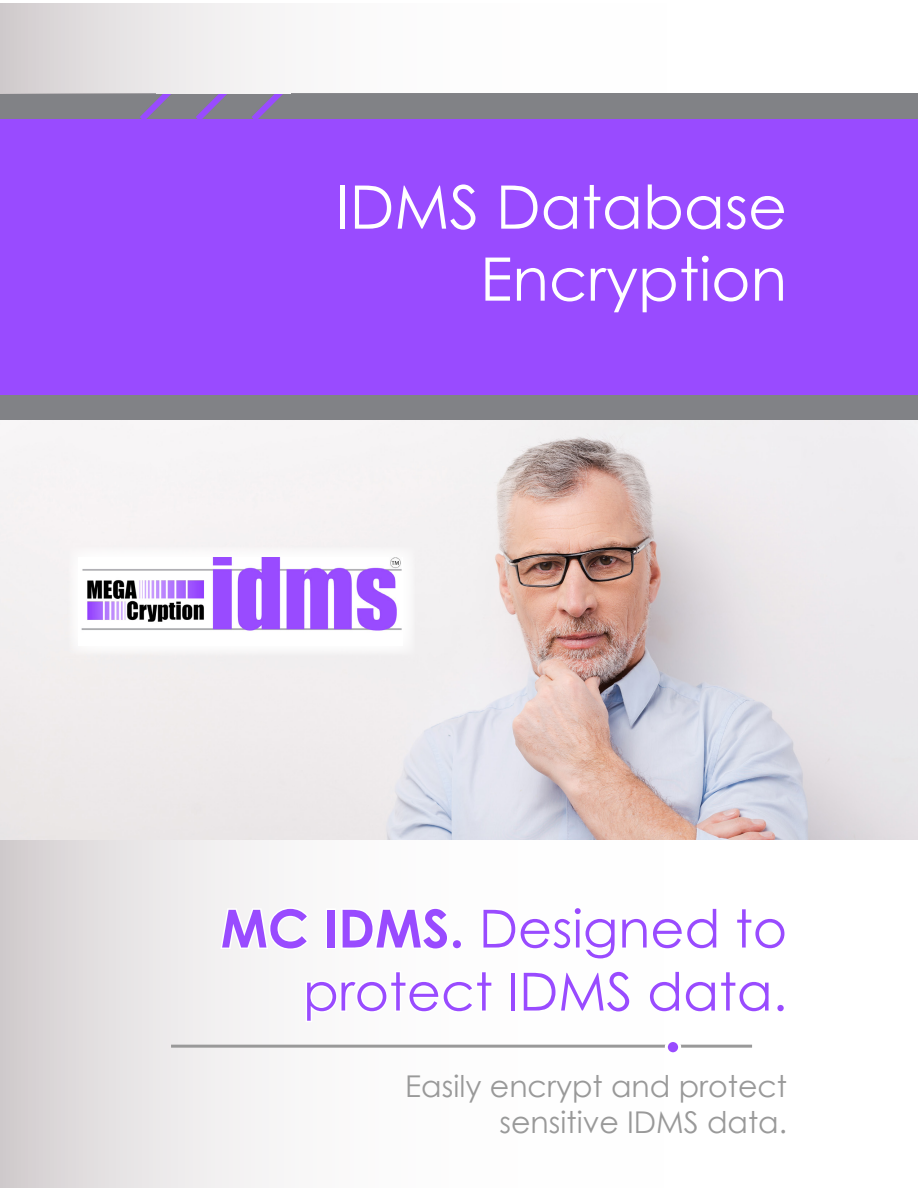
<style>
.page{position:relative;width:918px;height:1188px;background:#fff}
.page>*{position:absolute;margin:0;border:0;box-sizing:border-box;transform-origin:0 0}
.t1{font:60px "Century Gothic";color:#fff}
.t2{font:52.5px "Century Gothic";color:#994bff}
.t3{font:30px "Century Gothic";color:#999}
.s1{font-weight:700}
</style>
<div class="page">
<svg style="left:0;top:840px;width:752px;height:348px"></svg>
<hr style="left:171px;top:1045px;width:581px;height:3px;background:#999">
<div style="left:666px;top:1041px;width:14px;height:13px;background:#994bff;border-radius:50%"></div>
<div style="left:665px;top:1039px;width:16px;height:16px;border:3px solid #fff;border-radius:50%"></div>
<svg style="left:219px;top:906px;width:92px;height:45px"></svg>
<svg style="left:340px;top:906px;width:125px;height:46px"></svg>
<svg style="left:481px;top:904px;width:238px;height:58px"></svg>
<svg style="left:734px;top:906px;width:18px;height:45px"></svg>
<svg style="left:304px;top:969px;width:190px;height:55px"></svg>
<svg style="left:521px;top:968px;width:112px;height:46px"></svg>
<svg style="left:647px;top:969px;width:105px;height:46px"></svg>
<div style="left:0;top:116px;width:918px;height:279px;background:#994bff"></div>
<div style="left:0;top:93px;width:918px;height:26px;background:#818286"></div>
<svg style="left:133px;top:93px;width:46px;height:26px"></svg>
<svg style="left:245px;top:93px;width:45px;height:26px"></svg>
<svg style="left:189px;top:93px;width:45px;height:26px"></svg>
<div style="left:0;top:395px;width:918px;height:25px;background:#818286"></div>
<svg style="left:0;top:3px;width:270px;height:90px"></svg>
<img style="left:0;top:420px;width:918px;height:420px">
<div style="left:69px;top:547px;width:346px;height:108px;background:#fff"></div>
<img style="left:81px;top:557px;width:321px;height:74px">
<p class="t1" style="left:336px;top:165px;width:452px">IDMS Database</p>
<p class="t1" style="left:480px;top:237px;width:308px">Encryption</p>
<p class="t2" style="left:221px;top:892px;width:568px"><span class="s1">MC IDMS.</span> Designed to</p>
<p class="t2" style="left:303px;top:955px;width:486px">protect IDMS data.</p>
<p class="t3" style="left:405px;top:1065px;width:383px">Easily encrypt and protect</p>
<p class="t3" style="left:500px;top:1101px;width:289px">sensitive IDMS data.</p>
</div>
